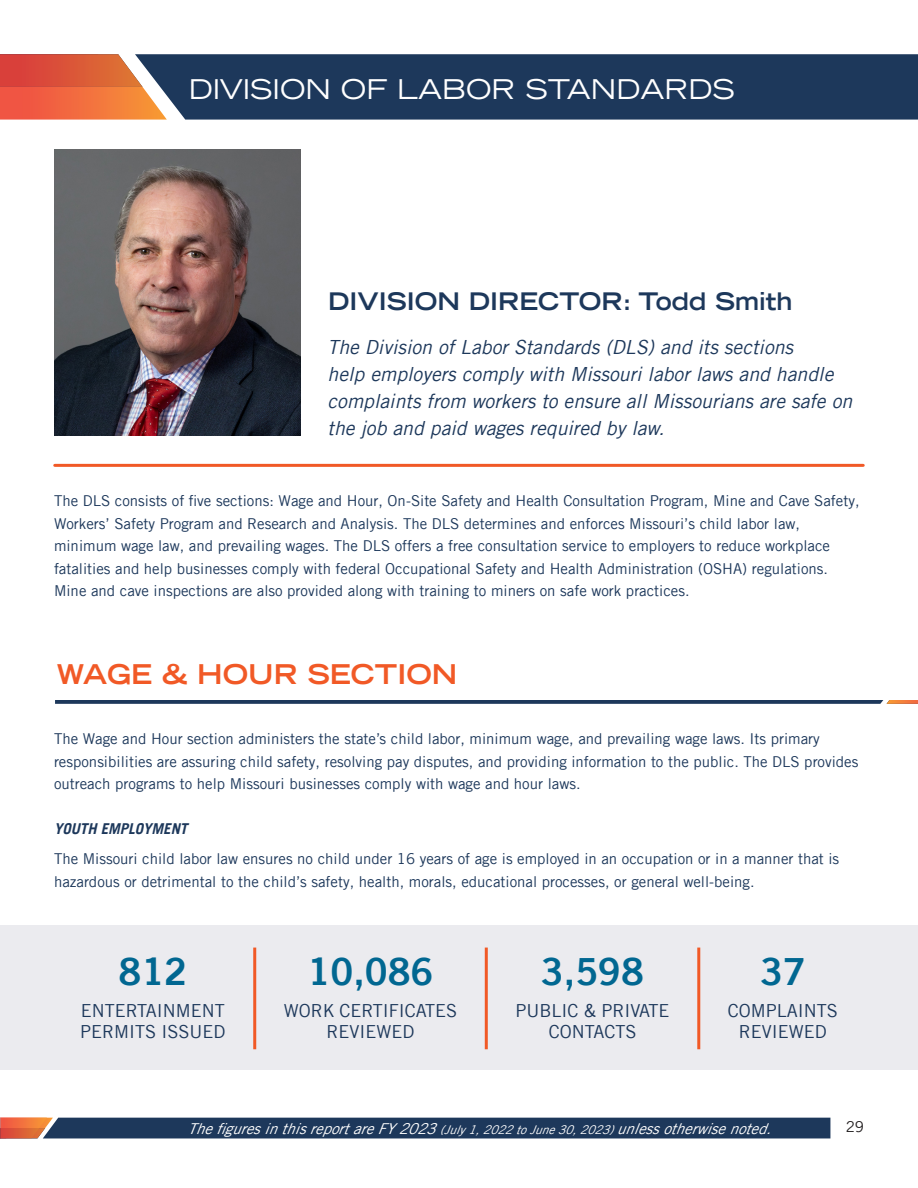
<style>
.page{position:relative;width:918px;height:1188px;background:#fff}
.page>*{position:absolute;margin:0;border:0;box-sizing:border-box;transform-origin:0 0}
.Under_Title{font:37.5px "Trade Gothic LT Bold Two";color:#016791}
.t1{font:expanded 27px "Trade Gothic LT";color:#fff}
.t2{font:700 expanded 27px "Trade Gothic LT";color:#f15926}
.t3{font:700 expanded 24px "Trade Gothic LT";color:#1d385b}
.Under_Title-2{font:italic 19.5px/27px "Trade Gothic LT";color:#1d385b}
.Under_Title-3{font:18px/21.6px "Trade Gothic LT";color:#1d385b;text-align:center}
.Body_Text{font:15px/22.5px "Trade Gothic LT";color:#1d385b}
.t4{font:italic 15px "Trade Gothic LT";color:#fff}
.Under_Title-4{font:italic 700 15px "Trade Gothic LT";color:#1d385b}
.t5{font:15px "Trade Gothic LT";color:#231f20}
.s1{font-size:12px}
</style>
<div class="page">
<svg style="left:0;top:1117px;width:830px;height:21px;background:#30415f"></svg>
<svg style="left:55px;top:700px;width:863px;height:4px;background:#2e4361"></svg>
<div style="left:181px;top:54px;width:737px;height:66px;background:#1d385b"></div>
<svg style="left:0;top:54px;width:181px;height:66px;background:#d26d53"></svg>
<img style="left:54px;top:150px;width:247px;height:285px">
<hr style="left:55px;top:464px;width:808px;height:3px;background:#f15926">
<div style="left:0;top:926px;width:918px;height:144px;background:#ebebef"></div>
<hr style="left:253px;top:948px;width:3px;height:101px;background:#f15926">
<hr style="left:485px;top:948px;width:3px;height:101px;background:#f15926">
<hr style="left:697px;top:948px;width:3px;height:101px;background:#f15926">
<p class="t1" style="left:189px;top:71px;width:548px">DIVISION OF LABOR STANDARDS</p>
<p class="t3" style="left:328px;top:286px;width:466px">DIVISION DIRECTOR: Todd Smith</p>
<p class="Under_Title-2" style="left:328px;top:334px;width:526px">The Division of Labor Standards (DLS) and its sections<br>help employers comply with Missouri labor laws and handle complaints from workers to ensure all Missourians are safe on the job and paid wages required by law.</p>
<p class="Body_Text" style="left:54px;top:490px;width:807px">The DLS consists of five sections: Wage and Hour, On-Site Safety and Health Consultation Program, Mine and Cave Safety, Workers’ Safety Program and Research and Analysis. The DLS determines and enforces Missouri’s child labor law, minimum wage law, and prevailing wages. The DLS offers a free consultation service to employers to reduce workplace fatalities and help businesses comply with federal Occupational Safety and Health Administration (OSHA) regulations.<br>Mine and cave inspections are also provided along with training to miners on safe work practices.</p>
<p class="t2" style="left:57px;top:656px;width:402px">WAGE &amp; HOUR SECTION</p>
<p class="Body_Text" style="left:54px;top:727px;width:806px">The Wage and Hour section administers the state’s child labor, minimum wage, and prevailing wage laws. Its primary responsibilities are assuring child safety, resolving pay disputes, and providing information to the public. The DLS provides outreach programs to help Missouri businesses comply with wage and hour laws.</p>
<p class="Under_Title-4" style="left:54px;top:820px;width:135px">YOUTH EMPLOYMENT</p>
<p class="Body_Text" style="left:54px;top:847px;width:787px">The Missouri child labor law ensures no child under 16 years of age is employed in an occupation or in a manner that is hazardous or detrimental to the child’s safety, health, morals, educational processes, or general well-being.</p>
<p class="Under_Title" style="left:118px;top:949px;width:70px">812</p>
<p class="Under_Title-3" style="left:80px;top:999px;width:147px;text-align:left">ENTERTAINMENT<br>PERMITS ISSUED</p>
<p class="Under_Title" style="left:308px;top:949px;width:127px">10,086</p>
<p class="Under_Title-3" style="left:284px;top:999px;width:175px">WORK CERTIFICATES<br>REVIEWED</p>
<p class="Under_Title" style="left:541px;top:949px;width:105px">3,598</p>
<p class="Under_Title-3" style="left:516px;top:999px;width:156px">PUBLIC &amp; PRIVATE<br>CONTACTS</p>
<p class="Under_Title" style="left:760px;top:949px;width:47px">37</p>
<p class="Under_Title-3" style="left:728px;top:999px;width:111px">COMPLAINTS<br>REVIEWED</p>
<p class="t4" style="left:187px;top:1120px;width:588px">The figures in this report are FY 2023 <span class="s1">(July 1, 2022 to June 30, 2023)</span> unless otherwise noted.</p>
<p class="t5" style="left:846px;top:1118px;width:20px">29</p>
</div>
